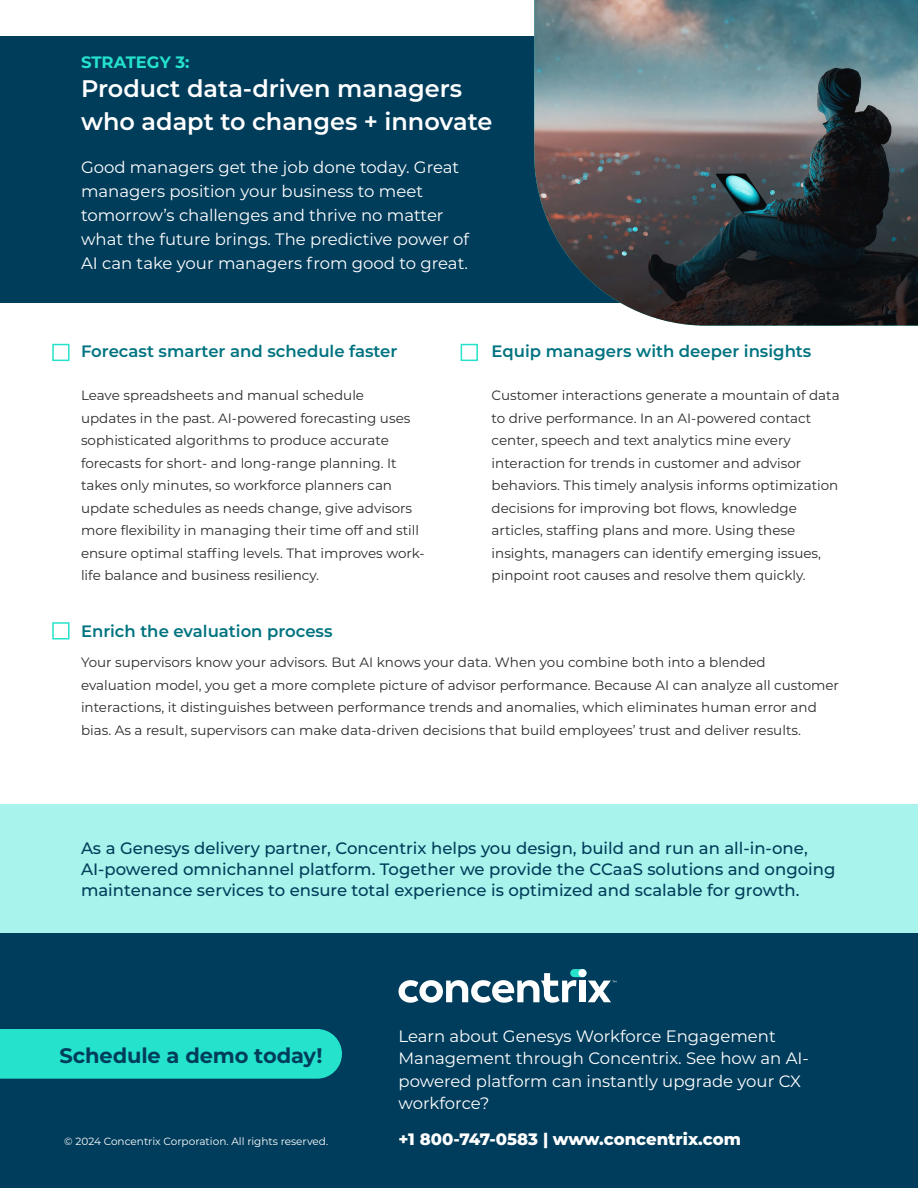
<style>
.page{position:relative;width:918px;height:1188px;background:#fff}
.page>*{position:absolute;margin:0;border:0;box-sizing:border-box;transform-origin:0 0}
.Body_Copy{font:600 24px/33px "Montserrat";color:#fff}
.Subheadline_-_SemiBold_-_Unifying_Blue{font:700 21px "Montserrat";letter-spacing:-.005em;color:#003d5b}
.Body_Copy-2{font:16.5px/24px "Montserrat";color:#fff}
.Body_Copy-3{font:500 16.5px/21px "Montserrat";color:#003d5b}
.Body_Copy-4{font:600 16.5px "Montserrat";color:#007380}
.t1{font:800 16.5px "Montserrat";color:#fff}
.Body_Copy-5{font:700 16.5px "Montserrat";color:#25e2cc}
.Body_Copy-6{font:13.5px/22.5px "Montserrat";color:#2a2b2c}
.t2{font:10.5px "Montserrat";color:#fff}
</style>
<div class="page">
<div style="left:0;top:805px;width:918px;height:280px;background:#a8f3eb"></div>
<div style="left:0;top:36px;width:918px;height:267px;background:#003d5b"></div>
<img style="left:534px;top:0;width:384px;height:326px">
<div style="left:0;top:934px;width:918px;height:254px;background:#003d5c"></div>
<div style="left:0;top:1029px;width:342px;height:50px;background:#25e2cc"></div>
<div style="left:570px;top:969px;width:17px;height:8px;background:#26e3cc;border-radius:4px"></div>
<div style="left:579px;top:981px;width:7px;height:21px;background:#fff"></div>
<svg style="left:588px;top:981px;width:28px;height:21px"></svg>
<svg style="left:399px;top:973px;width:178px;height:30px"></svg>
<div style="left:578px;top:969px;width:9px;height:8px;background:#fff;border-radius:50%"></div>
<div style="left:52px;top:344px;width:18px;height:17px;background:#fff;border:2px solid #25e2cc"></div>
<div style="left:52px;top:622px;width:18px;height:18px;background:#fff;border:2px solid #25e2cc"></div>
<div style="left:461px;top:344px;width:17px;height:17px;background:#fff;border:2px solid #25e2cc"></div>
<p class="Body_Copy-5" style="left:81px;top:50px;width:110px">STRATEGY 3:</p>
<p class="Body_Copy" style="left:81px;top:71px;width:413px">Product data-driven managers who adapt to changes + innovate</p>
<p class="Body_Copy-2" style="left:81px;top:155px;width:390px">Good managers get the job done today. Great managers position your business to meet tomorrow’s challenges and thrive no matter what the future brings. The predictive power of AI can take your managers from good to great.</p>
<p class="Body_Copy-4" style="left:81px;top:340px;width:318px">Forecast smarter and schedule faster</p>
<p class="Body_Copy-6" style="left:81px;top:384px;width:345px">Leave spreadsheets and manual schedule<br>updates in the past. AI-powered forecasting uses sophisticated algorithms to produce accurate forecasts for short- and long-range planning. It takes only minutes, so workforce planners can update schedules as needs change, give advisors more flexibility in managing their time off and still ensure optimal staffing levels. That improves work&shy;life balance and business resiliency.</p>
<p class="Body_Copy-4" style="left:492px;top:340px;width:321px">Equip managers with deeper insights</p>
<p class="Body_Copy-6" style="left:492px;top:384px;width:350px">Customer interactions generate a mountain of data to drive performance. In an AI-powered contact center, speech and text analytics mine every interaction for trends in customer and advisor behaviors. This timely analysis informs optimization decisions for improving bot flows, knowledge articles, staffing plans and more. Using these insights, managers can identify emerging issues, pinpoint root causes and resolve them quickly.</p>
<p class="Body_Copy-4" style="left:81px;top:619px;width:253px">Enrich the evaluation process</p>
<p class="Body_Copy-6" style="left:81px;top:651px;width:760px">Your supervisors know your advisors. But AI knows your data. When you combine both into a blended evaluation model, you get a more complete picture of advisor performance. Because AI can analyze all customer interactions, it distinguishes between performance trends and anomalies, which eliminates human error and bias. As a result, supervisors can make data-driven decisions that build employees’ trust and deliver results.</p>
<p class="Body_Copy-3" style="left:81px;top:837px;width:756px">As a Genesys delivery partner, Concentrix helps you design, build and run an all-in-one,<br>AI-powered omnichannel platform. Together we provide the CCaaS solutions and ongoing maintenance services to ensure total experience is optimized and scalable for growth.</p>
<p class="Subheadline_-_SemiBold_-_Unifying_Blue" style="left:59px;top:1040px;width:264px">Schedule a demo today!</p>
<p class="t2" style="left:64px;top:1134px;width:265px">© 2024 Concentrix Corporation. All rights reserved.</p>
<p class="Body_Copy-2" style="left:399px;top:1024px;width:412px;line-height:22.5px">Learn about Genesys Workforce Engagement Management through Concentrix. See how an AI&shy;powered platform can instantly upgrade your CX workforce?</p>
<p class="t1" style="left:399px;top:1127px;width:344px">+1 800-747-0583 | www.concentrix.com</p>
</div>
